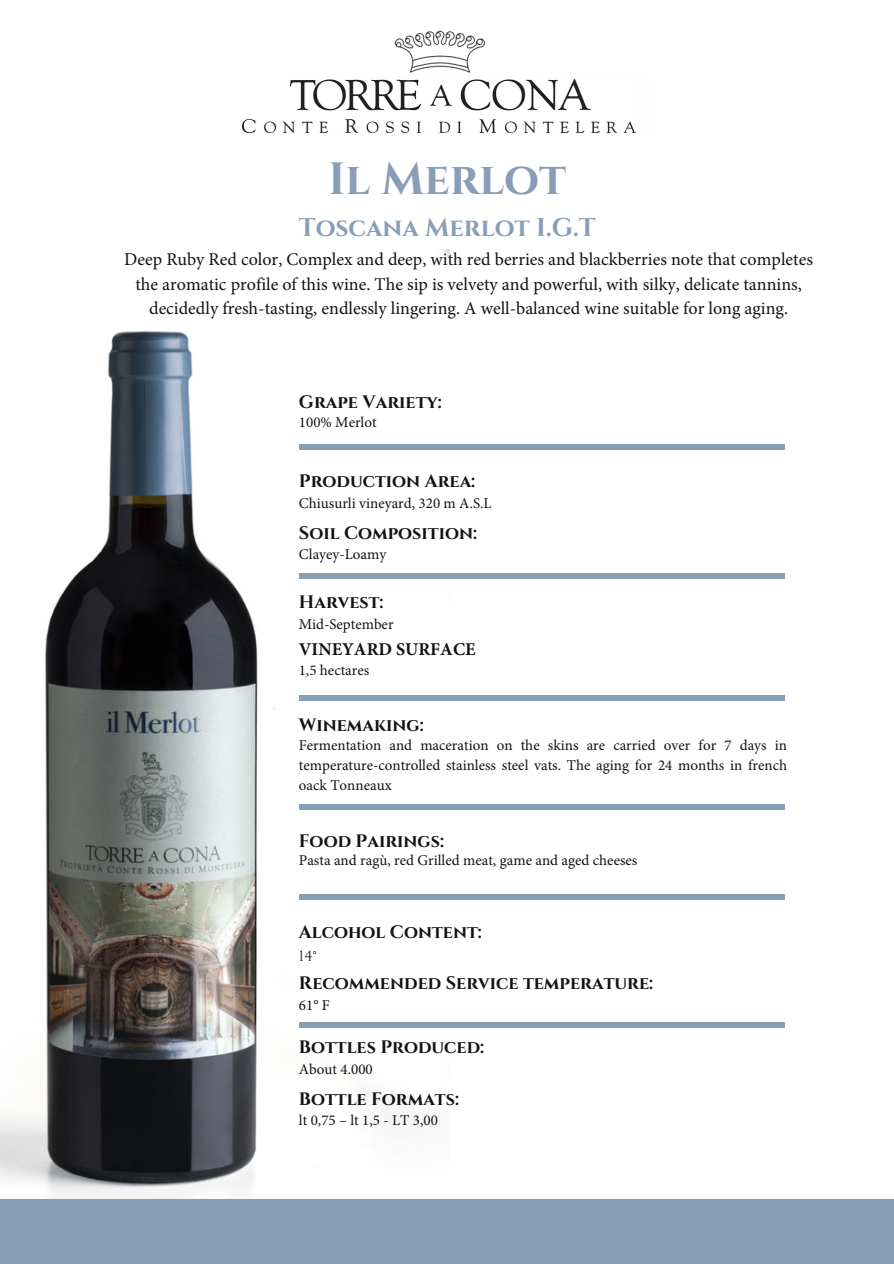
<style>
.page{position:relative;width:894px;height:1264px;background:#fff}
.page>*{position:absolute;margin:0;border:0;box-sizing:border-box;transform-origin:0 0}
.t1{font:700 45px "Cinzel";color:#889db6}
.t2{font:700 25.5px "Cinzel";color:#889db6}
.t3{font:18px/24.6px "Minion Pro";color:#121212;text-align:center}
.t4{font:700 18px "Cinzel";color:#121212}
.t5{font:700 18px "Minion Pro";color:#121212}
.t6{font:15px/20px "Minion Pro";color:#121212;text-align:justify}
.t7{font:15px "Cinzel";color:#121212}
</style>
<div class="page">
<img style="left:394px;top:30px;width:91px;height:43px">
<img style="left:242px;top:80px;width:393px;height:53px">
<img style="left:0;top:250px;width:449px;height:949px">
<div style="left:0;top:1199px;width:893px;height:64px;background:#889db6"></div>
<div style="left:299px;top:445px;width:485px;height:5px;background:#889db6"></div>
<div style="left:299px;top:573px;width:485px;height:5px;background:#889db6"></div>
<div style="left:299px;top:695px;width:485px;height:5px;background:#889db6"></div>
<div style="left:299px;top:804px;width:485px;height:5px;background:#889db6"></div>
<div style="left:299px;top:894px;width:485px;height:6px;background:#889db6"></div>
<div style="left:299px;top:1022px;width:485px;height:5px;background:#889db6"></div>
<p class="t1" style="left:328px;top:151px;width:239px">Il Merlot</p>
<p class="t2" style="left:298px;top:211px;width:298px">Toscana Merlot I.G.T</p>
<p class="t3" style="left:124px;top:247px;width:690px">Deep Ruby Red color, Complex and deep, with red berries and blackberries note that completes the aromatic profile of this wine. The sip is velvety and powerful, with silky, delicate tannins, decidedly fresh-tasting, endlessly lingering. A well-balanced wine suitable for long aging.</p>
<p class="t4" style="left:299px;top:391px;width:144px">Grape Variety:</p>
<p class="t6" style="left:299px;top:412px;width:79px">100% Merlot</p>
<p class="t4" style="left:299px;top:470px;width:178px">Production Area:</p>
<p class="t6" style="left:299px;top:493px;width:194px">Chiusurli vineyard, 320 m A.S.L</p>
<p class="t4" style="left:299px;top:521px;width:179px">Soil Composition:</p>
<p class="t6" style="left:299px;top:544px;width:89px">Clayey-Loamy</p>
<p class="t4" style="left:299px;top:590px;width:86px">Harvest:</p>
<p class="t6" style="left:298px;top:614px;width:96px">Mid-September</p>
<p class="t5" style="left:298px;top:636px;width:178px">VINEYARD SURFACE</p>
<p class="t6" style="left:298px;top:660px;width:72px">1,5 hectares</p>
<p class="t4" style="left:299px;top:713px;width:126px">Winemaking:</p>
<p class="t6" style="left:299px;top:735px;width:489px">Fermentation and maceration on the skins are carried over for 7 days in temperature-controlled stainless steel vats. The aging for 24 months in french oack Tonneaux</p>
<p class="t4" style="left:299px;top:829px;width:146px">Food Pairings:</p>
<p class="t6" style="left:299px;top:850px;width:340px">Pasta and ragù, red Grilled meat, game and aged cheeses</p>
<p class="t4" style="left:299px;top:920px;width:184px">Alcohol Content:</p>
<p class="t7" style="left:299px;top:946px;width:19px">14°</p>
<p class="t4" style="left:299px;top:971px;width:355px">Recommended Service temperature:</p>
<p class="t6" style="left:299px;top:995px;width:32px">61° F</p>
<p class="t4" style="left:299px;top:1035px;width:187px">Bottles Produced:</p>
<p class="t6" style="left:299px;top:1059px;width:75px">About 4.000</p>
<p class="t4" style="left:299px;top:1087px;width:161px">Bottle Formats:</p>
<p class="t6" style="left:299px;top:1109px;width:140px">lt 0,75 – lt 1,5 - LT 3,00</p>
</div>
